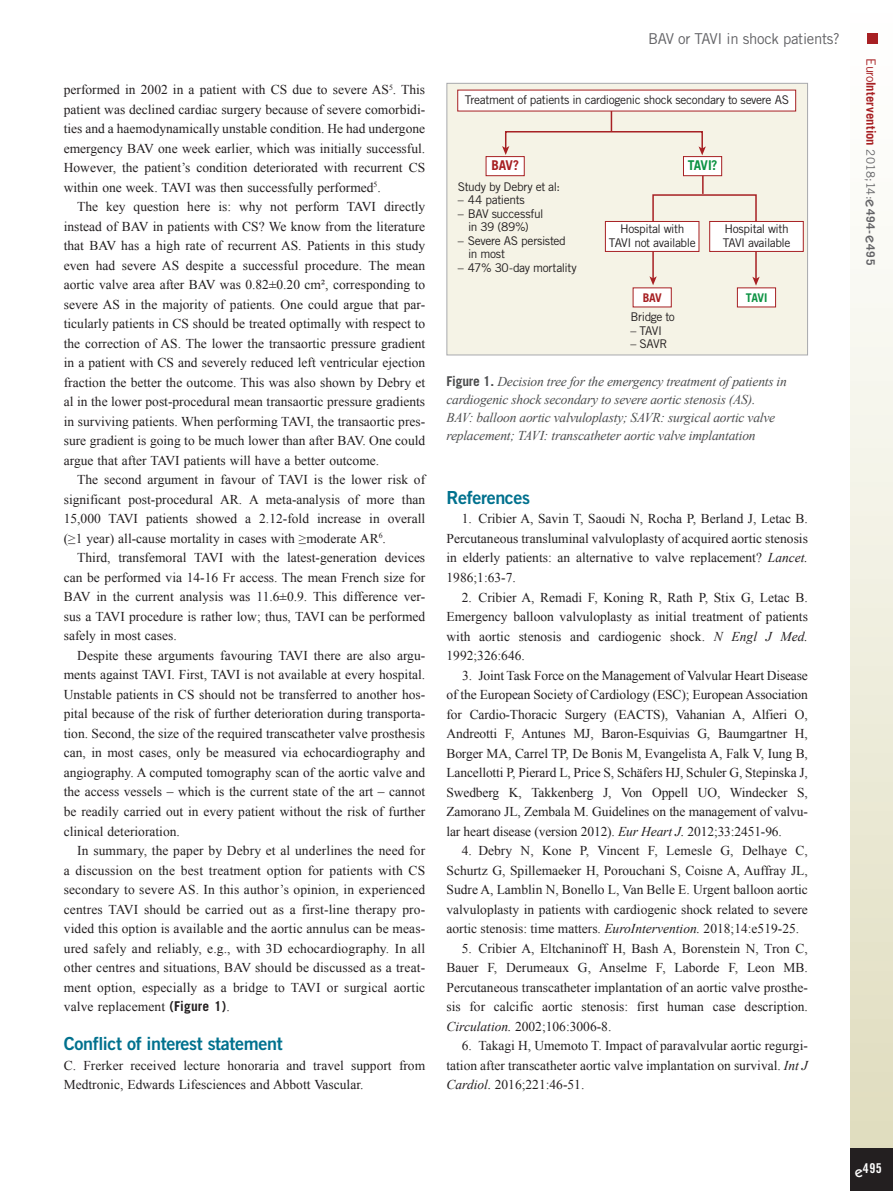
<style>
.page{position:relative;width:893px;height:1191px;background:#fff}
.page>*{position:absolute;margin:0;border:0;box-sizing:border-box;transform-origin:0 0}
.intertitre1edito{font:18px "Trade Gothic LT Std Bd 2";letter-spacing:-.02em;color:#00718e}
.t1{font:15px "Trade Gothic LT Std";letter-spacing:-.02em;color:#636366}
.text_paragraph{font:13.5px/19.5px "Times New Roman";color:#231f20;text-align:justify}
.references{font:13.5px/19.5px "Times New Roman";color:#231f20;text-align:justify}
.figure_legende{font:italic 13.5px/18px "Times New Roman";letter-spacing:-.015em;color:#4b4c4d}
.text_1er_paragraph{font:13.5px/19.5px "Times New Roman";color:#231f20}
.t2{font:700 13.5px "Trade Gothic LT Std";color:#0d9344}
.t3{font:13.5px "Trade Gothic LT Std Bd Cn 20";color:#fff}
.t4{font:700 13.5px "Trade Gothic LT Std";color:#a72023}
.t5{font:700 12.75px "Trade Gothic LT Std";letter-spacing:.005em;color:#a72023}
.t6{font:12px/13.5px "Trade Gothic LT Std";letter-spacing:-.03em;color:#231f20;text-align:center}
.t7{font:700 12px "Trade Gothic LT Std";color:#0d9344}
.t8{font:700 12px "Trade Gothic LT Std";color:#a72023}
.s1{font-family:"Trade Gothic LT Std";font-weight:700}
.s2{font-family:"Trade Gothic LT Std";font-weight:700;font-style:normal}
.s3{font-style:italic}
.s4{font-weight:400}
.s5{font-weight:400;font-size:11.7px;color:#636366}
.s6{font-family:"ITC Kabel Std";font-weight:500;font-size:15px;color:#636366}
.s7{font-size:11.7px;color:#636366}
.s8{font-family:"ITC Kabel Std";font-weight:500;font-size:15px}
</style>
<div class="page">
<div style="left:850px;top:0;width:43px;height:1191px;background:linear-gradient(to bottom,#fff,#dfdcbd)"></div>
<div style="left:850px;top:1148px;width:43px;height:43px;background:#231f20"></div>
<div style="left:867px;top:34px;width:11px;height:10px;background:#a72023"></div>
<div style="left:447px;top:83px;width:360px;height:272px;background:#f5f3e6"></div>
<div style="left:652px;top:194px;width:105px;height:86px;border:1px solid #a72023"></div>
<svg style="left:649px;top:276px;width:8px;height:9px"></svg>
<svg style="left:752px;top:277px;width:8px;height:9px"></svg>
<div style="left:505px;top:131px;width:198px;height:19px;border:1px solid #a72023"></div>
<svg style="left:502px;top:146px;width:7px;height:9px"></svg>
<svg style="left:698px;top:146px;width:8px;height:9px"></svg>
<svg style="left:611px;top:111px;width:1px;height:21px"></svg>
<hr style="left:702px;top:174px;width:2px;height:20px;background:#a72023">
<div style="left:457px;top:90px;width:339px;height:21px;background:#fff"></div>
<div style="left:486px;top:156px;width:39px;height:20px;background:#fff;border:1px solid #a72023"></div>
<div style="left:683px;top:156px;width:39px;height:20px;background:#fff;border:1px solid #a72023"></div>
<div style="left:737px;top:287px;width:39px;height:20px;background:#fff;border:1px solid #a72023"></div>
<div style="left:633px;top:287px;width:39px;height:20px;background:#fff"></div>
<div style="left:605px;top:221px;width:94px;height:31px;background:#fff;border:1px solid #a72023"></div>
<div style="left:709px;top:221px;width:95px;height:31px;background:#fff;border:1px solid #a72023"></div>
<div style="left:446px;top:83px;width:362px;height:272px;border:1px solid #a8a9ad"></div>
<p class="text_paragraph" style="left:64px;top:80px;width:363px">performed in 2002 in a patient with CS due to severe AS<sup>5</sup>. This patient was declined cardiac surgery because of severe comorbidi&shy;ties and a haemodynamically unstable condition. He had undergone emergency BAV one week earlier, which was initially successful.<br>However, the patient’s condition deteriorated with recurrent CS within one week. TAVI was then successfully performed<sup>5</sup>.</p>
<p class="text_paragraph" style="left:64px;top:197px;width:363px;text-indent:14px">The key question here is: why not perform TAVI directly instead of BAV in patients with CS? We know from the literature that BAV has a high rate of recurrent AS. Patients in this study even had severe AS despite a successful procedure. The mean aortic valve area after BAV was 0.82±0.20 cm², corresponding to severe AS in the majority of patients. One could argue that par&shy;ticularly patients in CS should be treated optimally with respect to the correction of AS. The lower the transaortic pressure gradient in a patient with CS and severely reduced left ventricular ejection fraction the better the outcome. This was also shown by Debry et al in the lower post-procedural mean transaortic pressure gradients in surviving patients. When performing TAVI, the transaortic pres&shy;sure gradient is going to be much lower than after BAV. One could argue that after TAVI patients will have a better outcome.</p>
<p class="text_paragraph" style="left:64px;top:470px;width:363px;text-indent:14px">The second argument in favour of TAVI is the lower risk of significant post-procedural AR. A meta-analysis of more than 15,000 TAVI patients showed a 2.12-fold increase in overall (≥1 year) all-cause mortality in cases with ≥moderate AR<sup>6</sup>.</p>
<p class="text_paragraph" style="left:64px;top:548px;width:363px;text-indent:14px">Third, transfemoral TAVI with the latest-generation devices can be performed via 14-16 Fr access. The mean French size for BAV in the current analysis was 11.6±0.9. This difference ver&shy;sus a TAVI procedure is rather low; thus, TAVI can be performed safely in most cases.</p>
<p class="text_paragraph" style="left:64px;top:645px;width:363px;text-indent:14px">Despite these arguments favouring TAVI there are also argu&shy;ments against TAVI. First, TAVI is not available at every hospital.<br>Unstable patients in CS should not be transferred to another hos&shy;pital because of the risk of further deterioration during transporta&shy;tion. Second, the size of the required transcatheter valve prosthesis can, in most cases, only be measured via echocardiography and angiography. A computed tomography scan of the aortic valve and the access vessels – which is the current state of the art – cannot be readily carried out in every patient without the risk of further clinical deterioration.</p>
<p class="text_paragraph" style="left:64px;top:840px;width:363px;text-indent:14px">In summary, the paper by Debry et al underlines the need for a discussion on the best treatment option for patients with CS secondary to severe AS. In this author’s opinion, in experienced centres TAVI should be carried out as a first-line therapy pro&shy;vided this option is available and the aortic annulus can be meas&shy;ured safely and reliably, e.g., with 3D echocardiography. In all other centres and situations, BAV should be discussed as a treat&shy;ment option, especially as a bridge to TAVI or surgical aortic valve replacement <span class="s1">(Figure 1)</span>.</p>
<p class="intertitre1edito" style="left:64px;top:1032px;width:220px">Conflict of interest statement</p>
<p class="text_1er_paragraph" style="left:64px;top:1055px;width:363px">C. Frerker received lecture honoraria and travel support from<br>Medtronic, Edwards Lifesciences and Abbott Vascular.</p>
<p class="t1" style="left:648px;top:30px;width:193px">BAV or TAVI in shock patients?</p>
<p class="t6" style="left:465px;top:93px;width:326px">Treatment of patients in cardiogenic shock secondary to severe AS</p>
<p class="t4" style="left:492px;top:157px;width:29px">BAV?</p>
<p class="t6" style="left:458px;top:180px;width:104px">Study by Debry et al:</p>
<p class="t6" style="left:458px;top:193px;width:69px">– 44 patients</p>
<p class="t6" style="left:458px;top:207px;width:87px">– BAV successful in 39 (89%)</p>
<p class="t6" style="left:468px;top:234px;width:99px;text-align:left;text-indent:-10px">– Severe AS persisted in most</p>
<p class="t6" style="left:458px;top:261px;width:120px">– 47% 30-day mortality</p>
<p class="t2" style="left:688px;top:157px;width:31px">TAVI?</p>
<p class="t6" style="left:609px;top:222px;width:88px">Hospital with<br>TAVI not available</p>
<p class="t8" style="left:643px;top:290px;width:21px">BAV</p>
<p class="t6" style="left:631px;top:310px;width:46px">Bridge to</p>
<p class="t6" style="left:631px;top:323px;width:33px">– TAVI</p>
<p class="t6" style="left:631px;top:337px;width:38px">– SAVR</p>
<p class="t6" style="left:723px;top:222px;width:69px;text-align:left">Hospital with<br>TAVI available</p>
<p class="t7" style="left:746px;top:290px;width:23px">TAVI</p>
<p class="figure_legende" style="left:446px;top:372px;width:342px"><span class="s2">Figure 1.</span> Decision tree for the emergency treatment of patients in cardiogenic shock secondary to severe aortic stenosis (AS).<br>BAV: balloon aortic valvuloplasty; SAVR: surgical aortic valve replacement; TAVI: transcatheter aortic valve implantation</p>
<p class="intertitre1edito" style="left:446px;top:486px;width:85px">References</p>
<p class="references" style="left:446px;top:509px;width:363px;text-indent:15px">1. Cribier A, Savin T, Saoudi N, Rocha P, Berland J, Letac B.<br>Percutaneous transluminal valvuloplasty of acquired aortic stenosis in elderly patients: an alternative to valve replacement? <span class="s3">Lancet.<br></span>1986;1:63-7.</p>
<p class="references" style="left:446px;top:587px;width:363px;text-indent:15px">2. Cribier A, Remadi F, Koning R, Rath P, Stix G, Letac B.<br>Emergency balloon valvuloplasty as initial treatment of patients with aortic stenosis and cardiogenic shock. <span class="s3">N Engl J Med.<br></span>1992;326:646.</p>
<p class="references" style="left:446px;top:665px;width:363px;text-indent:16px">3. Joint Task Force on the Management of Valvular Heart Disease of the European Society of Cardiology (ESC); European Association for Cardio-Thoracic Surgery (EACTS), Vahanian A, Alfieri O, Andreotti F, Antunes MJ, Baron-Esquivias G, Baumgartner H, Borger MA, Carrel TP, De Bonis M, Evangelista A, Falk V, Iung B, Lancellotti P, Pierard L, Price S, Schäfers HJ, Schuler G, Stepinska J, Swedberg K, Takkenberg J, Von Oppell UO, Windecker S, Zamorano JL, Zembala M. Guidelines on the management of valvu&shy;lar heart disease (version 2012). <span class="s3">Eur Heart J.</span> 2012;33:2451-96.</p>
<p class="references" style="left:446px;top:840px;width:363px;text-indent:15px">4. Debry N, Kone P, Vincent F, Lemesle G, Delhaye C, Schurtz G, Spillemaeker H, Porouchani S, Coisne A, Auffray JL, Sudre A, Lamblin N, Bonello L, Van Belle E. Urgent balloon aortic valvuloplasty in patients with cardiogenic shock related to severe aortic stenosis: time matters. <span class="s3">EuroIntervention.</span> 2018;14:e519-25.</p>
<p class="references" style="left:446px;top:938px;width:363px;text-indent:15px">5. Cribier A, Eltchaninoff H, Bash A, Borenstein N, Tron C, Bauer F, Derumeaux G, Anselme F, Laborde F, Leon MB.<br>Percutaneous transcatheter implantation of an aortic valve prosthe&shy;sis for calcific aortic stenosis: first human case description.<br><span class="s3">Circulation.</span> 2002;106:3006-8.</p>
<p class="references" style="left:446px;top:1035px;width:363px;text-indent:15px">6. Takagi H, Umemoto T. Impact of paravalvular aortic regurgi&shy;tation after transcatheter aortic valve implantation on survival. <span class="s3">Int J Cardiol.</span> 2016;221:46-51.</p>
<p class="t5" style="left:879px;top:58px;width:208px;rotate:90deg"><span class="s4">Euro</span>Intervention <span class="s5">2018;14:</span><span class="s6">e</span><span class="s7">494-</span><span class="s6">e</span><span class="s7">495</span></p>
<p class="t3" style="left:855px;top:1160px;width:28px"><span class="s8">e</span>495</p>
</div>
